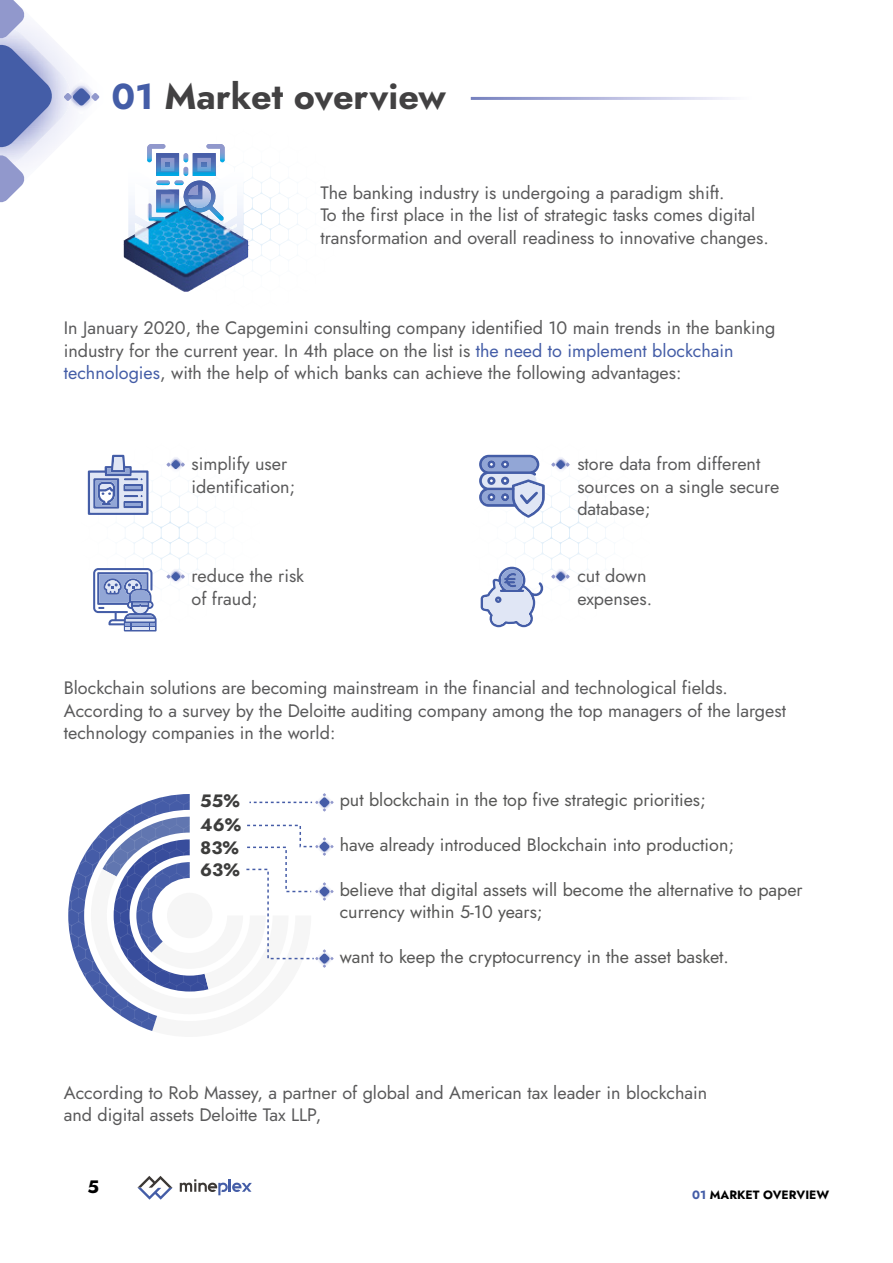
<style>
.page{position:relative;width:893px;height:1263px;background:#fff}
.page>*{position:absolute;margin:0;border:0;box-sizing:border-box;transform-origin:0 0}
.t1{font:700 36px "Jost";color:#424142}
.t2{font:18px/22.5px "Jost";color:#5a5a5b}
.t3{font:700 18px "Jost";color:#000}
.t4{font:17.85px/22.4px "Jost";color:#575756}
.t5{font:700 17.85px/23.1px "Jost";color:#3c3c3b}
.t6{font:700 12px "Jost";color:#000}
.s1{color:#445da7}
</style>
<div class="page">
<svg style="left:137px;top:1176px;width:36px;height:24px"></svg>
<svg style="left:180px;top:1179px;width:72px;height:16px"></svg>
<svg style="left:0;top:0;width:53px;height:203px"></svg>
<img style="left:70px;top:85px;width:19px;height:24px">
<svg style="left:64px;top:88px;width:35px;height:18px"></svg>
<svg style="left:68px;top:793px;width:266px;height:238px"></svg>
<svg style="left:479px;top:454px;width:128px;height:173px"></svg>
<svg style="left:87px;top:454px;width:129px;height:177px"></svg>
<svg style="left:147px;top:144px;width:152px;height:118px"></svg>
<img style="left:147px;top:183px;width:1px;height:16px">
<img style="left:123px;top:199px;width:132px;height:93px">
<h1 class="t1" style="left:111px;top:72px;width:336px"><span class="s1">01</span> Market overview</h1>
<p class="t2" style="left:320px;top:181px;width:450px">The banking industry is undergoing a paradigm shift.<br>To the first place in the list of strategic tasks comes digital transformation and overall readiness to innovative changes.</p>
<p class="t2" style="left:64px;top:317px;width:713px">In January 2020, the Capgemini consulting company identified 10 main trends in the banking industry for the current year. In 4th place on the list is <span class="s1">the need to implement blockchain technologies</span>, with the help of which banks can achieve the following advantages:</p>
<p class="t2" style="left:192px;top:453px;width:105px">simplify user identification;</p>
<p class="t2" style="left:192px;top:565px;width:114px">reduce the risk of fraud;</p>
<p class="t2" style="left:577px;top:453px;width:203px">store data from different sources on a single secure database;</p>
<p class="t2" style="left:577px;top:565px;width:76px">cut down expenses.</p>
<p class="t2" style="left:64px;top:677px;width:724px">Blockchain solutions are becoming mainstream in the financial and technological fields.<br>According to a survey by the Deloitte auditing company among the top managers of the largest technology companies in the world:</p>
<p class="t5" style="left:200px;top:789px;width:42px">55%<br>46%<br>83%<br>63%</p>
<p class="t4" style="left:340px;top:789px;width:368px">put blockchain in the top five strategic priorities;</p>
<p class="t4" style="left:340px;top:833px;width:396px">have already introduced Blockchain into production;</p>
<p class="t4" style="left:340px;top:878px;width:464px">believe that digital assets will become the alternative to paper currency within 5-10 years;</p>
<p class="t4" style="left:340px;top:945px;width:391px">want to keep the cryptocurrency in the asset basket.</p>
<p class="t2" style="left:64px;top:1081px;width:645px">According to Rob Massey, a partner of global and American tax leader in blockchain and digital assets Deloitte Tax LLP,</p>
<p class="t3" style="left:88px;top:1174px;width:13px">5</p>
<p class="t6" style="left:692px;top:1187px;width:138px"><span class="s1">01</span> MARKET OVERVIEW</p>
</div>
